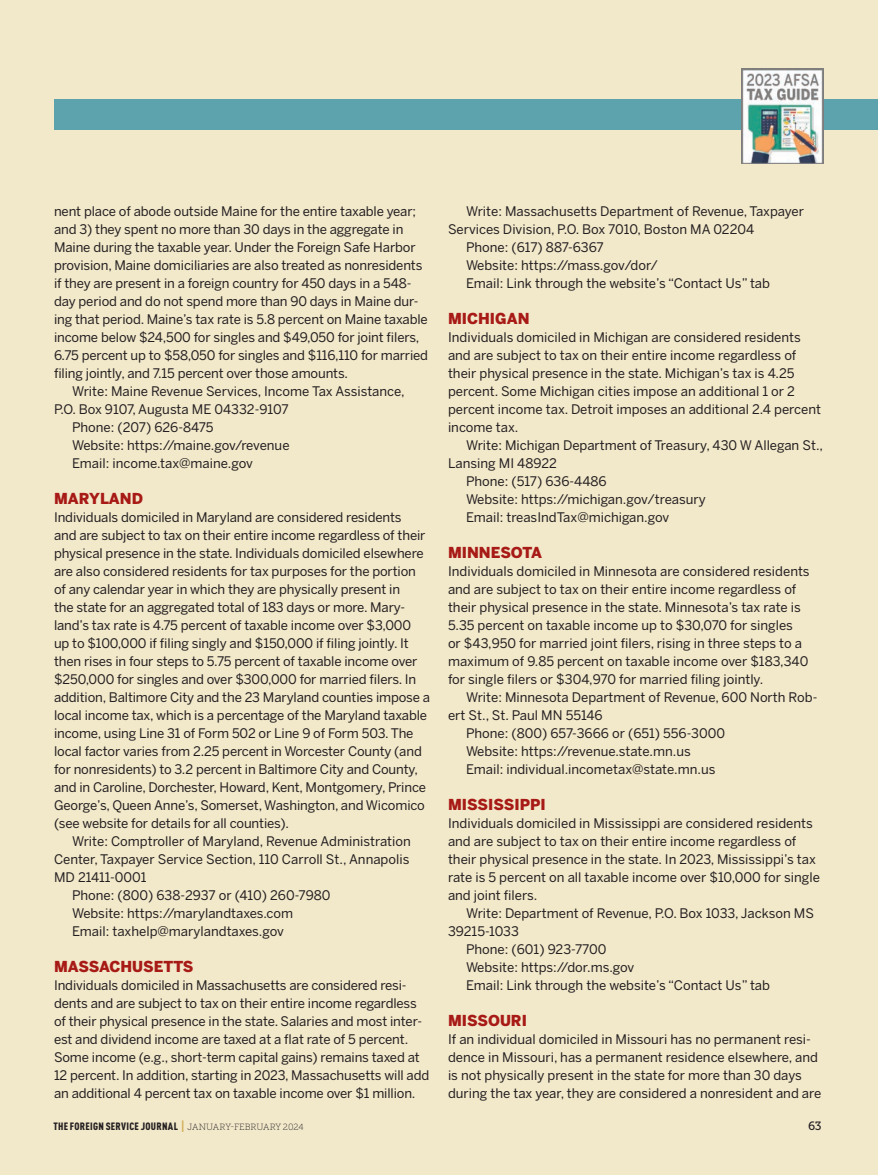
<style>
.page{position:relative;width:878px;height:1175px;background:#fff}
.page>*{position:absolute;margin:0;border:0;box-sizing:border-box;transform-origin:0 0}
.AFSA_news_kicker_red{font:900 15px "Benton Sans";color:#a71a16}
.AFSA_news_body_no_indent{font:13.2px/18px "Benton Sans";letter-spacing:-.01em;color:#231f20}
.AFSA_news_body{font:13.2px/18px "Benton Sans";color:#231f20}
.Cover-All_Caps__Museo_Slab_100{font:12px "Museo Slab 500";color:#231f20}
.Cover-All_Caps__Museo_Slab_100-2{font:900 condensed 10.5px "DINOT";letter-spacing:.025em;color:#231f20}
.s1{font-family:"Museo Slab 700";font-weight:400;font-stretch:normal;font-size:12px;color:#cfad54}
.s2{font-family:"Museo Slab 100";font-weight:400;font-stretch:normal;font-size:9px}
</style>
<div class="page">
<div style="left:0;top:0;width:878px;height:1174px;background:#f2e8ca"></div>
<div style="left:54px;top:99px;width:824px;height:31px;background:#5ca3ae"></div>
<img style="left:741px;top:68px;width:83px;height:96px">
<p class="AFSA_news_body_no_indent" style="left:54px;top:202px;width:375px">nent place of abode outside Maine for the entire taxable year; and 3) they spent no more than 30 days in the aggregate in Maine during the taxable year. Under the Foreign Safe Harbor provision, Maine domiciliaries are also treated as nonresidents if they are present in a foreign country for 450 days in a 548- day period and do not spend more than 90 days in Maine dur&shy;ing that period. Maine’s tax rate is 5.8 percent on Maine taxable income below $24,500 for singles and $49,050 for joint filers, 6.75 percent up to $58,050 for singles and $116,110 for married filing jointly, and 7.15 percent over those amounts.</p>
<p class="AFSA_news_body" style="left:54px;top:382px;width:352px;text-indent:18px">Write: Maine Revenue Services, Income Tax Assistance,<br>P.O. Box 9107, Augusta ME 04332-9107</p>
<p class="AFSA_news_body" style="left:72px;top:418px;width:143px">Phone: (207) 626-8475</p>
<p class="AFSA_news_body" style="left:72px;top:436px;width:219px">Website: https://maine.gov/revenue</p>
<p class="AFSA_news_body" style="left:72px;top:454px;width:182px">Email: income.tax@maine.gov</p>
<p class="AFSA_news_kicker_red" style="left:54px;top:490px;width:90px">MARYLAND</p>
<p class="AFSA_news_body_no_indent" style="left:54px;top:508px;width:377px">Individuals domiciled in Maryland are considered residents<br>and are subject to tax on their entire income regardless of their physical presence in the state. Individuals domiciled elsewhere are also considered residents for tax purposes for the portion of any calendar year in which they are physically present in<br>the state for an aggregated total of 183 days or more. Mary&shy;land’s tax rate is 4.75 percent of taxable income over $3,000<br>up to $100,000 if filing singly and $150,000 if filing jointly. It then rises in four steps to 5.75 percent of taxable income over $250,000 for singles and over $300,000 for married filers. In addition, Baltimore City and the 23 Maryland counties impose a local income tax, which is a percentage of the Maryland taxable income, using Line 31 of Form 502 or Line 9 of Form 503. The local factor varies from 2.25 percent in Worcester County (and for nonresidents) to 3.2 percent in Baltimore City and County, and in Caroline, Dorchester, Howard, Kent, Montgomery, Prince George’s, Queen Anne’s, Somerset, Washington, and Wicomico (see website for details for all counties).</p>
<p class="AFSA_news_body" style="left:54px;top:832px;width:358px;text-align:justify;text-indent:18px">Write: Comptroller of Maryland, Revenue Administration Center, Taxpayer Service Section, 110 Carroll St., Annapolis MD 21411-0001</p>
<p class="AFSA_news_body" style="left:72px;top:886px;width:260px">Phone: (800) 638-2937 or (410) 260-7980</p>
<p class="AFSA_news_body" style="left:72px;top:904px;width:223px">Website: https://marylandtaxes.com</p>
<p class="AFSA_news_body" style="left:72px;top:922px;width:213px">Email: taxhelp@marylandtaxes.gov</p>
<p class="AFSA_news_kicker_red" style="left:54px;top:958px;width:141px">MASSACHUSETTS</p>
<p class="AFSA_news_body_no_indent" style="left:54px;top:976px;width:377px">Individuals domiciled in Massachusetts are considered resi&shy;dents and are subject to tax on their entire income regardless of their physical presence in the state. Salaries and most inter&shy;est and dividend income are taxed at a flat rate of 5 percent.<br>Some income (e.g., short-term capital gains) remains taxed at 12 percent. In addition, starting in 2023, Massachusetts will add an additional 4 percent tax on taxable income over $1 million.</p>
<p class="AFSA_news_body" style="left:448px;top:202px;width:357px;text-indent:18px">Write: Massachusetts Department of Revenue, Taxpayer<br>Services Division, P.O. Box 7010, Boston MA 02204</p>
<p class="AFSA_news_body" style="left:466px;top:238px;width:139px">Phone: (617) 887-6367</p>
<p class="AFSA_news_body" style="left:466px;top:256px;width:193px">Website: https://mass.gov/dor/</p>
<p class="AFSA_news_body" style="left:466px;top:274px;width:305px">Email: Link through the website’s “Contact Us” tab</p>
<p class="AFSA_news_kicker_red" style="left:448px;top:310px;width:83px">MICHIGAN</p>
<p class="AFSA_news_body" style="left:448px;top:328px;width:374px">Individuals domiciled in Michigan are considered residents and are subject to tax on their entire income regardless of their physical presence in the state. Michigan’s tax is 4.25 percent. Some Michigan cities impose an additional 1 or 2 percent income tax. Detroit imposes an additional 2.4 percent income tax.</p>
<p class="AFSA_news_body" style="left:448px;top:436px;width:376px;text-indent:18px">Write: Michigan Department of Treasury, 430 W Allegan St.,<br>Lansing MI 48922</p>
<p class="AFSA_news_body" style="left:466px;top:472px;width:142px">Phone: (517) 636-4486</p>
<p class="AFSA_news_body" style="left:466px;top:490px;width:241px">Website: https://michigan.gov/treasury</p>
<p class="AFSA_news_body" style="left:466px;top:508px;width:205px">Email: treasIndTax@michigan.gov</p>
<p class="AFSA_news_kicker_red" style="left:448px;top:544px;width:95px">MINNESOTA</p>
<p class="AFSA_news_body_no_indent" style="left:448px;top:562px;width:363px">Individuals domiciled in Minnesota are considered residents and are subject to tax on their entire income regardless of their physical presence in the state. Minnesota’s tax rate is 5.35 percent on taxable income up to $30,070 for singles<br>or $43,950 for married joint filers, rising in three steps to a maximum of 9.85 percent on taxable income over $183,340 for single filers or $304,970 for married filing jointly.</p>
<p class="AFSA_news_body" style="left:448px;top:688px;width:371px;text-indent:18px">Write: Minnesota Department of Revenue, 600 North Rob&shy;ert St., St. Paul MN 55146</p>
<p class="AFSA_news_body" style="left:466px;top:724px;width:261px">Phone: (800) 657-3666 or (651) 556-3000</p>
<p class="AFSA_news_body" style="left:466px;top:742px;width:226px">Website: https://revenue.state.mn.us</p>
<p class="AFSA_news_body" style="left:466px;top:760px;width:251px">Email: individual.incometax@state.mn.us</p>
<p class="AFSA_news_kicker_red" style="left:448px;top:796px;width:99px">MISSISSIPPI</p>
<p class="AFSA_news_body_no_indent" style="left:448px;top:814px;width:373px">Individuals domiciled in Mississippi are considered residents and are subject to tax on their entire income regardless of their physical presence in the state. In 2023, Mississippi’s tax rate is 5 percent on all taxable income over $10,000 for single and joint filers.</p>
<p class="AFSA_news_body" style="left:448px;top:904px;width:367px;text-indent:18px">Write: Department of Revenue, P.O. Box 1033, Jackson MS<br>39215-1033</p>
<p class="AFSA_news_body" style="left:466px;top:940px;width:142px">Phone: (601) 923-7700</p>
<p class="AFSA_news_body" style="left:466px;top:958px;width:170px">Website: https://dor.ms.gov</p>
<p class="AFSA_news_body" style="left:466px;top:976px;width:305px">Email: Link through the website’s “Contact Us” tab</p>
<p class="AFSA_news_kicker_red" style="left:448px;top:1012px;width:80px">MISSOURI</p>
<p class="AFSA_news_body_no_indent" style="left:448px;top:1030px;width:375px">If an individual domiciled in Missouri has no permanent resi&shy;dence in Missouri, has a permanent residence elsewhere, and is not physically present in the state for more than 30 days during the tax year, they are considered a nonresident and are</p>
<p class="Cover-All_Caps__Museo_Slab_100-2" style="left:53px;top:1119px;width:252px">THE FOREIGN SERVICE JOURNAL <span class="s1">|</span> <span class="s2">JANUARY-FEBRUARY 2024</span></p>
<p class="Cover-All_Caps__Museo_Slab_100" style="left:808px;top:1119px;width:15px">63</p>
</div>
